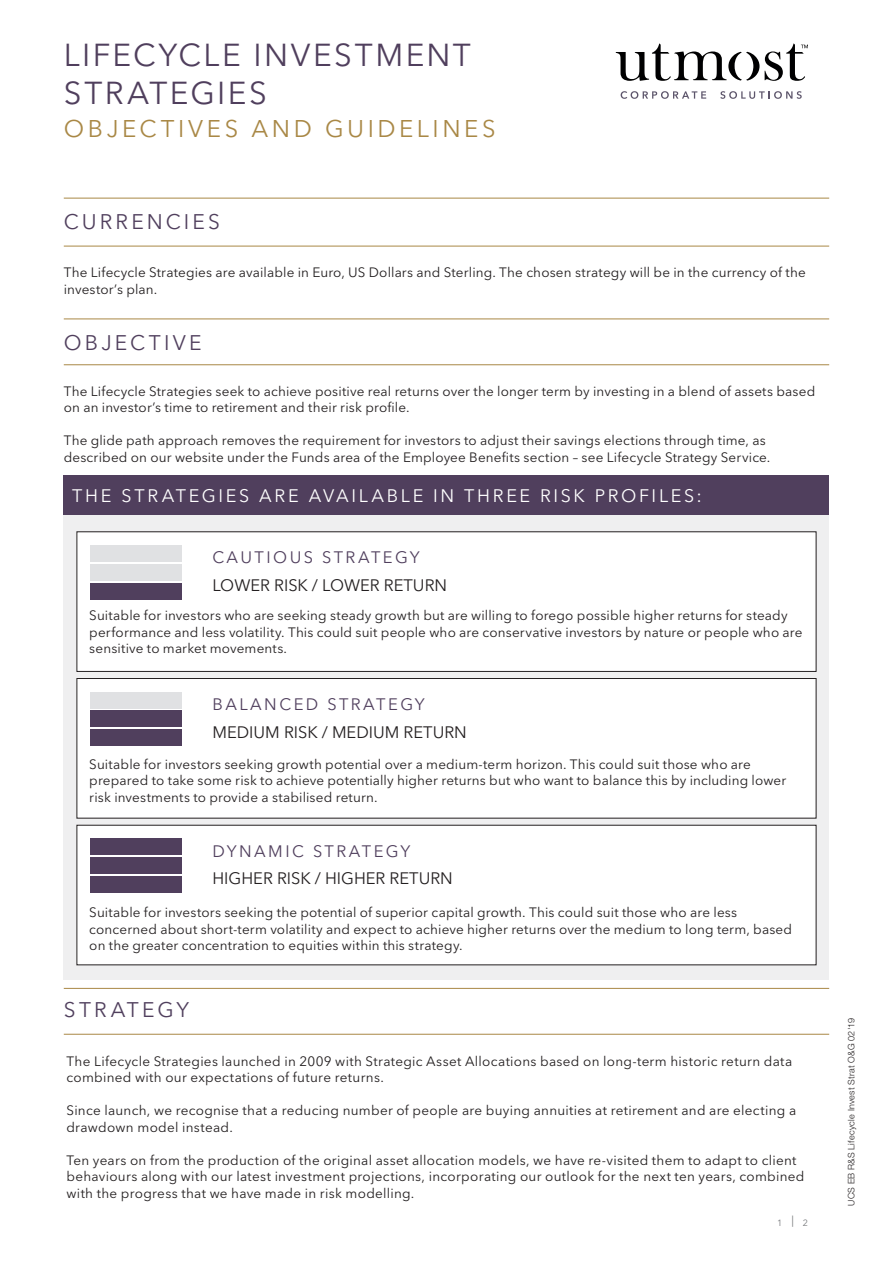
<style>
.page{position:relative;width:893px;height:1263px;background:#fff}
.page>*{position:absolute;margin:0;border:0;box-sizing:border-box;transform-origin:0 0}
.Title_Purple_Avenir{font:31.5px/37.8px "Avenir Next LT Pro";letter-spacing:.08em;color:#503f5d}
.Title_Gold_Avenir_Re{font:24px "Avenir Next LT Pro";letter-spacing:.15em;color:#a98846}
.Title_Purple_Avenir-2{font:21px "Avenir Next LT Pro";letter-spacing:.15em;color:#503f5d}
.Title_Purple_Avenir-3{font:18px "Avenir Next LT Pro";letter-spacing:.15em;color:#fff}
.t1{font:16.5px "Avenir Next LT Pro";color:#231f20}
.t2{font:16.5px "Avenir Next LT Pro";letter-spacing:.15em;color:#503f5d}
.Text_01{font:13.5px/16.5px "Avenir Next LT Pro";letter-spacing:.015em;color:#231f20}
.Text_Black_Avenir_Ne{font:13.5px/16.5px "Avenir Next LT Pro";letter-spacing:.01em;color:#231f20}
.t3{font:11.25px "Avenir Next LT Pro";color:#76787b}
.t4{font:300 9px "Helvetica Neue LT Std";letter-spacing:.03em;color:#231f20}
.t5{font:9px "Avenir Next LT Pro";color:#76787b}
</style>
<div class="page">
<hr style="left:64px;top:198px;width:765px;height:1px;background:#a98846">
<hr style="left:64px;top:246px;width:765px;height:1px;background:#a98846">
<hr style="left:64px;top:319px;width:765px;height:1px;background:#a98846">
<hr style="left:64px;top:364px;width:765px;height:1px;background:#a98846">
<div style="left:64px;top:515px;width:765px;height:465px;background:#efeff0"></div>
<div style="left:77px;top:532px;width:739px;height:139px;background:#fff"></div>
<div style="left:77px;top:531px;width:739px;height:141px;border:1px solid #231f20"></div>
<div style="left:90px;top:545px;width:92px;height:16px;background:#e0e1e3"></div>
<div style="left:90px;top:564px;width:92px;height:16px;background:#e0e1e3"></div>
<div style="left:90px;top:583px;width:92px;height:16px;background:#503f5d"></div>
<div style="left:77px;top:678px;width:739px;height:140px;background:#fff"></div>
<div style="left:77px;top:678px;width:739px;height:140px;border:1px solid #231f20"></div>
<div style="left:90px;top:692px;width:92px;height:16px;background:#e0e1e3"></div>
<div style="left:90px;top:711px;width:92px;height:16px;background:#503f5d"></div>
<div style="left:90px;top:730px;width:92px;height:16px;background:#503f5d"></div>
<div style="left:77px;top:825px;width:739px;height:140px;background:#fff"></div>
<div style="left:90px;top:839px;width:92px;height:16px;background:#503f5d"></div>
<div style="left:90px;top:858px;width:92px;height:16px;background:#503f5d"></div>
<div style="left:90px;top:876px;width:92px;height:17px;background:#503f5d"></div>
<div style="left:64px;top:475px;width:765px;height:40px;background:#503f5d"></div>
<hr style="left:64px;top:988px;width:765px;height:1px;background:#a98846">
<hr style="left:64px;top:1034px;width:765px;height:1px;background:#a98846">
<svg style="left:616px;top:43px;width:143px;height:38px"></svg>
<svg style="left:765px;top:43px;width:43px;height:38px"></svg>
<svg style="left:621px;top:91px;width:85px;height:8px"></svg>
<svg style="left:720px;top:91px;width:82px;height:8px"></svg>
<p class="Title_Purple_Avenir" style="left:64px;top:36px;width:409px">LIFECYCLE INVESTMENT<br>STRATEGIES</p>
<p class="Title_Gold_Avenir_Re" style="left:64px;top:114px;width:433px">OBJECTIVES AND GUIDELINES</p>
<p class="Title_Purple_Avenir-2" style="left:64px;top:209px;width:158px">CURRENCIES</p>
<p class="Text_Black_Avenir_Ne" style="left:64px;top:264px;width:744px">The Lifecycle Strategies are available in Euro, US Dollars and Sterling. The chosen strategy will be in the currency of the investor’s plan.</p>
<p class="Title_Purple_Avenir-2" style="left:64px;top:330px;width:139px">OBJECTIVE</p>
<p class="Text_Black_Avenir_Ne" style="left:64px;top:383px;width:753px">The Lifecycle Strategies seek to achieve positive real returns over the longer term by investing in a blend of assets based on an investor’s time to retirement and their risk profile.</p>
<p class="Text_Black_Avenir_Ne" style="left:64px;top:432px;width:708px">The glide path approach removes the requirement for investors to adjust their savings elections through time, as described on our website under the Funds area of the Employee Benefits section – see Lifecycle Strategy Service.</p>
<p class="Title_Purple_Avenir-3" style="left:72px;top:485px;width:631px">THE STRATEGIES ARE AVAILABLE IN THREE RISK PROFILES:</p>
<p class="t2" style="left:212px;top:548px;width:209px">CAUTIOUS STRATEGY</p>
<p class="t1" style="left:212px;top:575px;width:236px">LOWER RISK / LOWER RETURN</p>
<p class="Text_01" style="left:89px;top:607px;width:715px">Suitable for investors who are seeking steady growth but are willing to forego possible higher returns for steady performance and less volatility. This could suit people who are conservative investors by nature or people who are sensitive to market movements.</p>
<p class="t2" style="left:212px;top:694px;width:214px">BALANCED STRATEGY</p>
<p class="t1" style="left:212px;top:722px;width:256px">MEDIUM RISK / MEDIUM RETURN</p>
<p class="Text_01" style="left:89px;top:756px;width:699px">Suitable for investors seeking growth potential over a medium-term horizon. This could suit those who are prepared to take some risk to achieve potentially higher returns but who want to balance this by including lower risk investments to provide a stabilised return.</p>
<p class="t2" style="left:212px;top:841px;width:200px">DYNAMIC STRATEGY</p>
<p class="t1" style="left:212px;top:869px;width:242px">HIGHER RISK / HIGHER RETURN</p>
<p class="Text_01" style="left:89px;top:904px;width:704px">Suitable for investors seeking the potential of superior capital growth. This could suit those who are less concerned about short-term volatility and expect to achieve higher returns over the medium to long term, based on the greater concentration to equities within this strategy.</p>
<p class="Title_Purple_Avenir-2" style="left:64px;top:997px;width:127px">STRATEGY</p>
<p class="Text_01" style="left:66px;top:1053px;width:727px">The Lifecycle Strategies launched in 2009 with Strategic Asset Allocations based on long-term historic return data combined with our expectations of future returns.</p>
<p class="Text_01" style="left:66px;top:1102px;width:731px">Since launch, we recognise that a reducing number of people are buying annuities at retirement and are electing a drawdown model instead.</p>
<p class="Text_01" style="left:66px;top:1152px;width:739px">Ten years on from the production of the original asset allocation models, we have re-visited them to adapt to client behaviours along with our latest investment projections, incorporating our outlook for the next ten years, combined with the progress that we have made in risk modelling.</p>
<p class="t3" style="left:792px;top:1213px;width:4px">|</p>
<p class="t5" style="left:777px;top:1217px;width:7px">1</p>
<p class="t5" style="left:803px;top:1217px;width:7px">2</p>
<p class="t4" style="left:846px;top:1205px;width:189px;rotate:-90deg">UCS EB R&amp;S Lifecycle Invest Strat O&amp;G 02'19</p>
</div>
